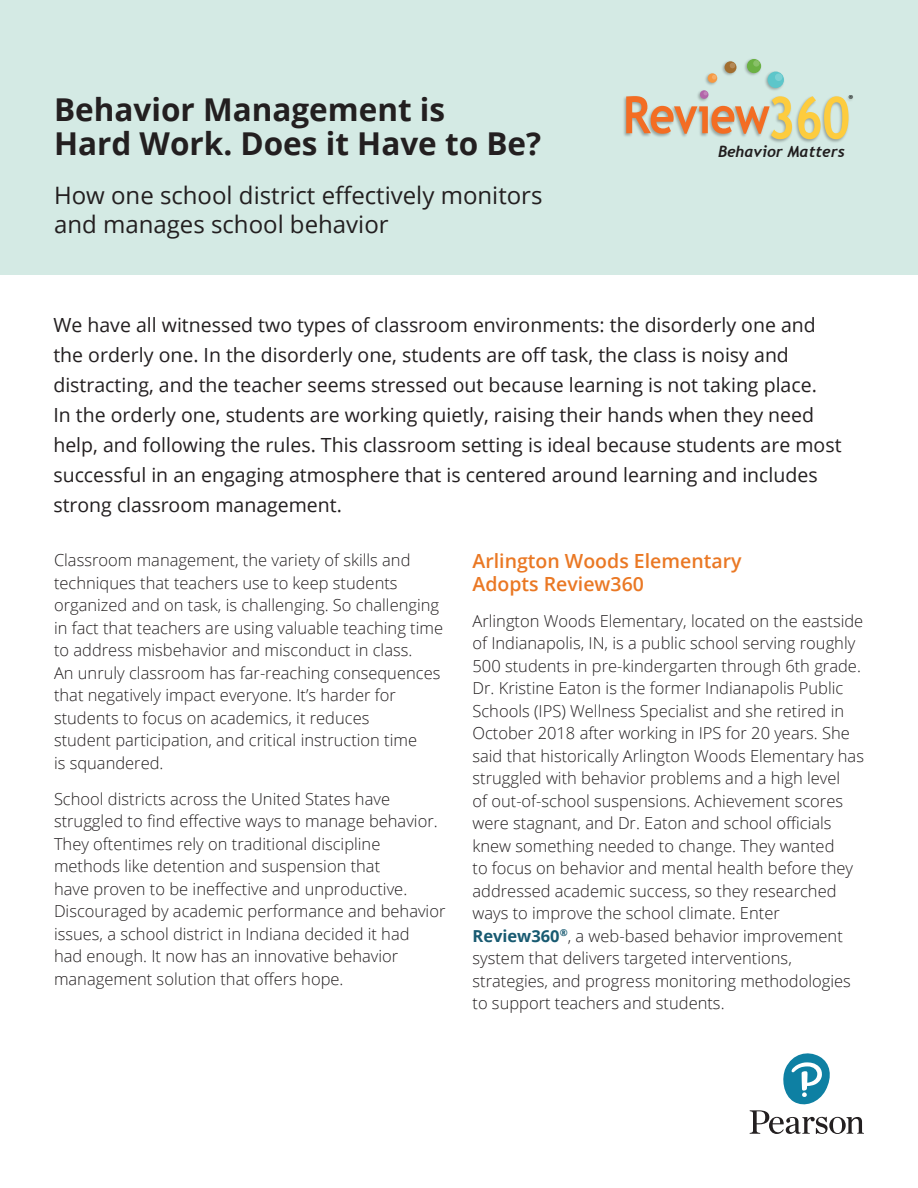
<style>
.page{position:relative;width:918px;height:1188px;background:#fff}
.page>*{position:absolute;margin:0;border:0;box-sizing:border-box;transform-origin:0 0}
.t1{font:700 31.5px/34.5px "Open Sans";color:#231f20}
.t2{font:24px/28.8px "Open Sans";color:#231f20}
.t3{font:19.5px/30px "Open Sans";color:#231f20}
.t4{font:600 19.5px/22.5px "Open Sans";color:#ea7824}
.t5{font:300 16.5px/22.5px "Open Sans";color:#231f20}
.t6{font:italic 700 15.45px "Trebuchet";color:#201d1e}
.t7{font:11.7px "Myriad Pro";color:#040503}
.s1{font-weight:700;color:#185a71}
</style>
<div class="page">
<div style="left:0;top:0;width:918px;height:274px;background:#d4eae4"></div>
<img style="left:623px;top:59px;width:229px;height:84px">
<svg style="left:798px;top:96px;width:51px;height:43px"></svg>
<div style="left:708px;top:73px;width:9px;height:10px;background:#f69942;border-radius:50%"></div>
<div style="left:725px;top:61px;width:11px;height:12px;background:#a26e2f;border-radius:50%"></div>
<div style="left:747px;top:59px;width:14px;height:14px;background:#6bb144;border-radius:50%"></div>
<div style="left:768px;top:72px;width:16px;height:16px;background:#5dc6ca;border-radius:50%"></div>
<svg style="left:626px;top:91px;width:166px;height:48px"></svg>
<svg style="left:712px;top:75px;width:4px;height:4px"></svg>
<svg style="left:730px;top:63px;width:5px;height:5px"></svg>
<div style="left:753px;top:60px;width:7px;height:7px;background:#88c068;border-radius:50%"></div>
<div style="left:775px;top:74px;width:7px;height:7px;background:#7cd1d4;border-radius:50%"></div>
<svg style="left:750px;top:1053px;width:114px;height:81px"></svg>
<h1 class="t1" style="left:54px;top:91px;width:489px">Behavior Management is<br>Hard Work. Does it Have to Be?</h1>
<h2 class="t2" style="left:54px;top:181px;width:490px">How one school district effectively monitors and manages school behavior</h2>
<p class="t7" style="left:849px;top:92px;width:6px">®</p>
<p class="t6" style="left:718px;top:142px;width:128px">Behavior Matters</p>
<p class="t3" style="left:53px;top:310px;width:790px">We have all witnessed two types of classroom environments: the disorderly one and the orderly one. In the disorderly one, students are off task, the class is noisy and distracting, and the teacher seems stressed out because learning is not taking place.<br>In the orderly one, students are working quietly, raising their hands when they need help, and following the rules. This classroom setting is ideal because students are most successful in an engaging atmosphere that is centered around learning and includes strong classroom management.</p>
<p class="t5" style="left:54px;top:548px;width:391px">Classroom management, the variety of skills and techniques that teachers use to keep students organized and on task, is challenging. So challenging in fact that teachers are using valuable teaching time to address misbehavior and misconduct in class.<br>An unruly classroom has far-reaching consequences that negatively impact everyone. It’s harder for students to focus on academics, it reduces<br>student participation, and critical instruction time<br>is squandered.</p>
<p class="t5" style="left:54px;top:787px;width:393px">School districts across the United States have struggled to find effective ways to manage behavior.<br>They oftentimes rely on traditional discipline methods like detention and suspension that<br>have proven to be ineffective and unproductive.<br>Discouraged by academic performance and behavior issues, a school district in Indiana decided it had<br>had enough. It now has an innovative behavior management solution that offers hope.</p>
<p class="t4" style="left:472px;top:550px;width:271px">Arlington Woods Elementary<br>Adopts Review360</p>
<p class="t5" style="left:472px;top:609px;width:393px">Arlington Woods Elementary, located on the eastside of Indianapolis, IN, is a public school serving roughly 500 students in pre-kindergarten through 6th grade.<br>Dr. Kristine Eaton is the former Indianapolis Public Schools (IPS) Wellness Specialist and she retired in October 2018 after working in IPS for 20 years. She said that historically Arlington Woods Elementary has struggled with behavior problems and a high level<br>of out-of-school suspensions. Achievement scores were stagnant, and Dr. Eaton and school officials knew something needed to change. They wanted<br>to focus on behavior and mental health before they addressed academic success, so they researched ways to improve the school climate. Enter <span class="s1">Review360</span><sup>®</sup>, a web-based behavior improvement system that delivers targeted interventions, strategies, and progress monitoring methodologies to support teachers and students.</p>
</div>
